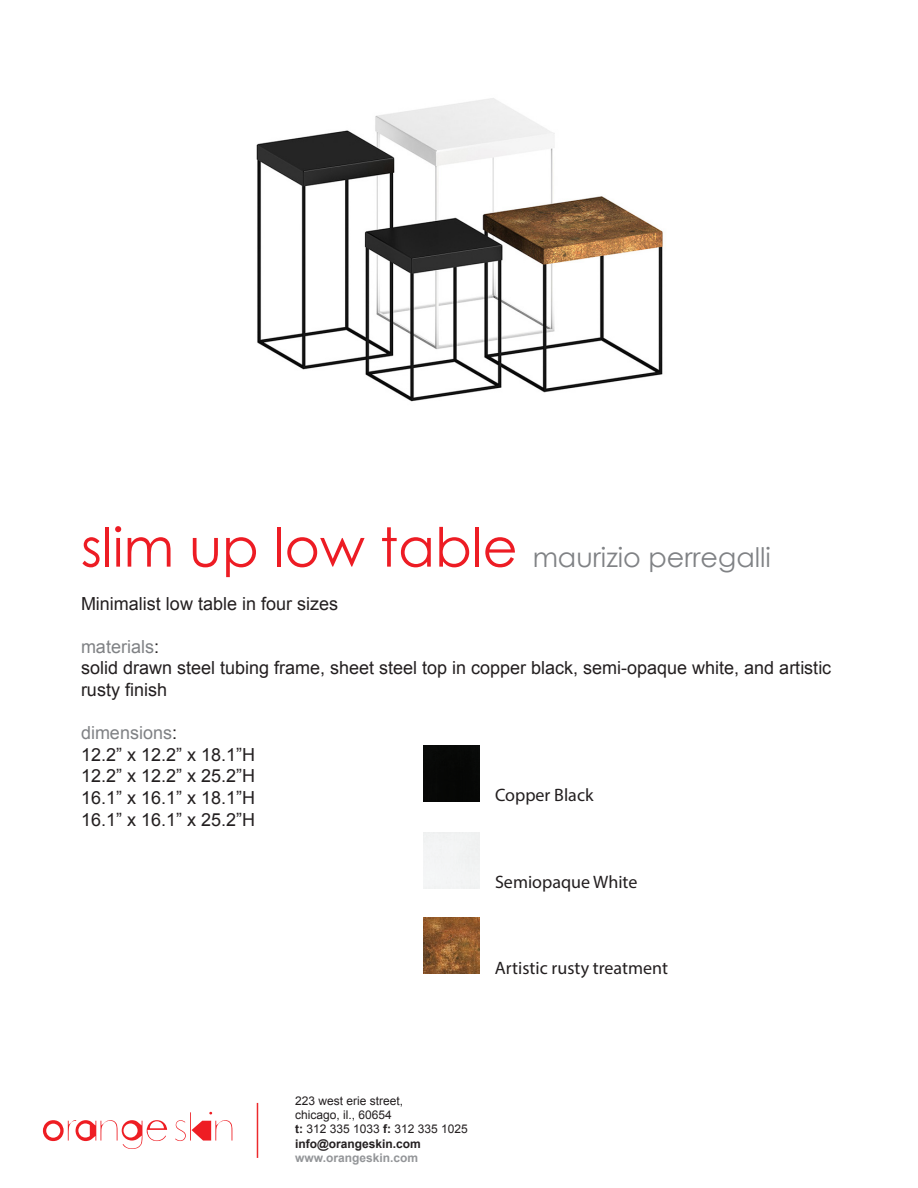
<style>
.page{position:relative;width:918px;height:1188px;background:#fff}
.page>*{position:absolute;margin:0;border:0;box-sizing:border-box;transform-origin:0 0}
.t1{font:27px "Century Gothic";color:#808285}
.t2{font:18px/21.6px "Arial";color:#231f20}
.t3{font:18px "Myriad Pro";color:#231f20}
.t4{font:12px/14.4px "Arial";color:#231f20}
.t5{font:700 12px "Arial";color:#939598}
.s1{font-size:54px;color:#ed1c24}
.s2{color:#808285}
.s3{font-weight:700}
</style>
<div class="page">
<svg style="left:175px;top:1112px;width:57px;height:29px"></svg>
<svg style="left:43px;top:1120px;width:124px;height:29px"></svg>
<hr style="left:257px;top:1103px;width:1px;height:55px;background:#ec2a2d">
<img style="left:256px;top:98px;width:407px;height:304px">
<div style="left:423px;top:745px;width:56px;height:56px;background:#070806"></div>
<img style="left:423px;top:918px;width:56px;height:56px">
<h1 class="t1" style="left:81px;top:540px;width:691px"><span class="s1">slim up low table</span> maurizio perregalli</h1>
<p class="t2" style="left:81px;top:593px;width:259px">Minimalist low table in four sizes</p>
<p class="t2" style="left:81px;top:636px;width:752px"><span class="s2">materials</span>:<br>solid drawn steel tubing frame, sheet steel top in copper black, semi-opaque white, and artistic rusty finish</p>
<p class="t2" style="left:81px;top:722px;width:176px"><span class="s2">dimensions</span>:<br>12.2” x 12.2” x 18.1”H<br>12.2” x 12.2” x 25.2”H<br>16.1” x 16.1” x 18.1”H<br>16.1” x 16.1” x 25.2”H</p>
<p class="t3" style="left:495px;top:784px;width:100px">Copper Black</p>
<p class="t3" style="left:495px;top:871px;width:144px">Semiopaque White</p>
<p class="t3" style="left:495px;top:957px;width:175px">Artistic rusty treatment</p>
<p class="t4" style="left:295px;top:1093px;width:174px">223 west erie street,<br>chicago, il., 60654<br><span class="s3">t:</span> 312 335 1033 <span class="s3">f:</span> 312 335 1025 <span class="s3">info@orangeskin.com</span></p>
<p class="t5" style="left:295px;top:1150px;width:124px">www.orangeskin.com</p>
</div>
